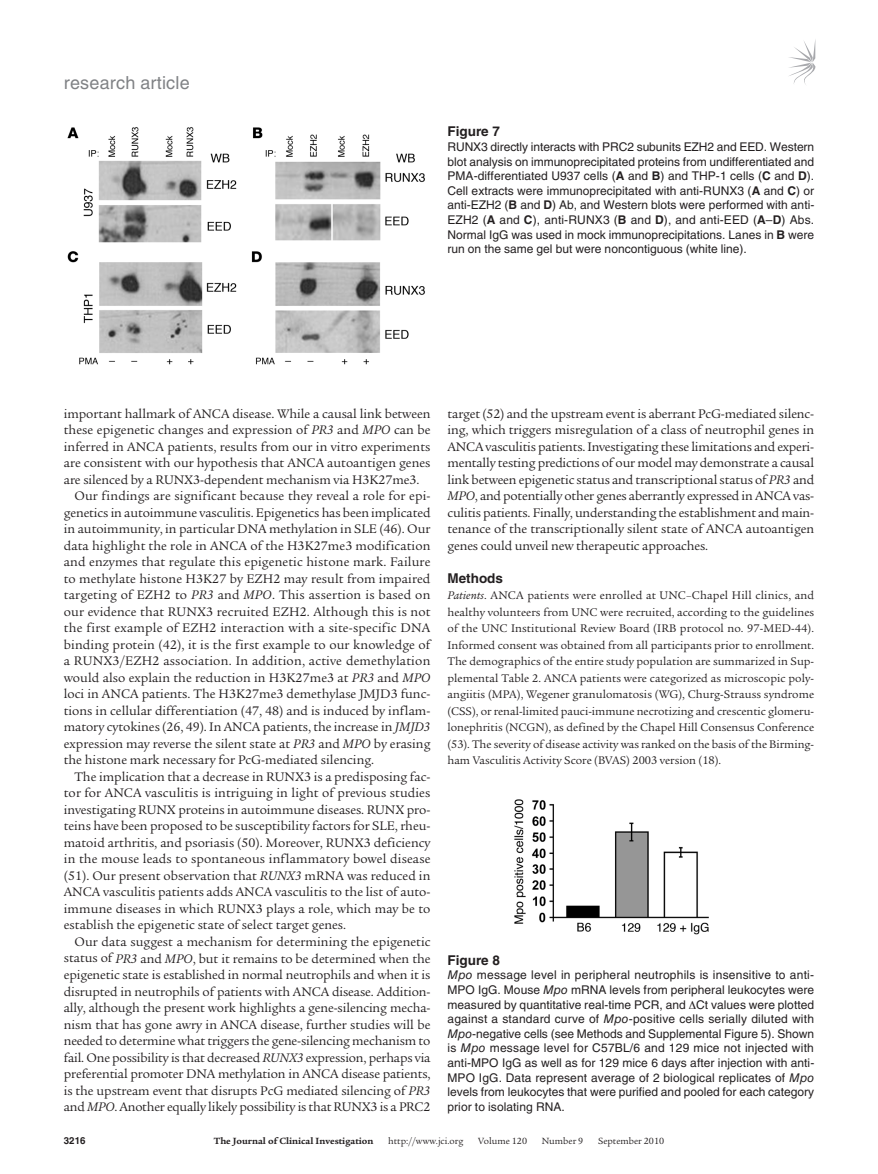
<style>
.page{position:relative;width:878px;height:1174px;background:#fff}
.page>*{position:absolute;margin:0;border:0;box-sizing:border-box;transform-origin:0 0}
.t1{font:18px "Helvetica LT Std";letter-spacing:.01em;color:#808285}
.t2{font:13.5px/16.5px "Legacy Serif Std";color:#231f20;text-align:justify}
.t3{font:700 13.5px "Helvetica LT Std";color:#231f20}
.t4{font:12px/14.7px "Helvetica LT Std";color:#231f20;text-align:justify}
.t5{font:12px/16.5px "Legacy Serif Std";color:#231f20;text-align:justify}
.t6{font:9.75px "Legacy Serif Std";color:#231f20}
.t7{font:700 9.75px "Legacy Serif Std";color:#231f20}
.t8{font:700 9.75px "Helvetica LT Std";color:#231f20}
.s1{font-weight:700}
.s2{font-style:italic}
</style>
<div class="page">
<svg style="left:789px;top:41px;width:26px;height:44px"></svg>
<img style="left:67px;top:127px;width:358px;height:238px">
<img style="left:514px;top:799px;width:195px;height:136px">
<h1 class="t1" style="left:64px;top:72px;width:127px">research article</h1>
<p class="t3" style="left:447px;top:123px;width:54px">Figure 7</p>
<p class="t4" style="left:447px;top:139px;width:368px">RUNX3 directly interacts with PRC2 subunits EZH2 and EED. Western blot analysis on immunoprecipitated proteins from undifferentiated and PMA-differentiated U937 cells (<span class="s1">A</span> and <span class="s1">B</span>) and THP-1 cells (<span class="s1">C</span> and <span class="s1">D</span>).<br>Cell extracts were immunoprecipitated with anti-RUNX3 (<span class="s1">A</span> and <span class="s1">C</span>) or anti-EZH2 (<span class="s1">B</span> and <span class="s1">D</span>) Ab, and Western blots were performed with anti-EZH2 (<span class="s1">A</span> and <span class="s1">C</span>), anti-RUNX3 (<span class="s1">B</span> and <span class="s1">D</span>), and anti-EED (<span class="s1">A</span>–<span class="s1">D</span>) Abs.<br>Normal IgG was used in mock immunoprecipitations. Lanes in <span class="s1">B</span> were run on the same gel but were noncontiguous (white line).</p>
<p class="t2" style="left:64px;top:405px;width:368px">important hallmark of ANCA disease. While a causal link between</p>
<p class="t2" style="left:64px;top:422px;width:368px">these epigenetic changes and expression of <span class="s2">PR3</span> and <span class="s2">MPO</span> can be</p>
<p class="t2" style="left:64px;top:438px;width:368px">inferred in ANCA patients, results from our in vitro experiments</p>
<p class="t2" style="left:64px;top:455px;width:368px">are consistent with our hypothesis that ANCA autoantigen genes</p>
<p class="t2" style="left:64px;top:471px;width:357px">are silenced by a RUNX3-dependent mechanism via H3K27me3.</p>
<p class="t2" style="left:74px;top:488px;width:357px">Our findings are significant because they reveal a role for epi-</p>
<p class="t2" style="left:64px;top:504px;width:368px">genetics in autoimmune vasculitis. Epigenetics has been implicated</p>
<p class="t2" style="left:64px;top:521px;width:368px">in autoimmunity, in particular DNA methylation in SLE (46). Our</p>
<p class="t2" style="left:64px;top:537px;width:368px">data highlight the role in ANCA of the H3K27me3 modification</p>
<p class="t2" style="left:64px;top:554px;width:368px">and enzymes that regulate this epigenetic histone mark. Failure</p>
<p class="t2" style="left:64px;top:570px;width:368px">to methylate histone H3K27 by EZH2 may result from impaired</p>
<p class="t2" style="left:64px;top:587px;width:368px">targeting of EZH2 to <span class="s2">PR3</span> and <span class="s2">MPO</span>. This assertion is based on</p>
<p class="t2" style="left:64px;top:603px;width:368px">our evidence that RUNX3 recruited EZH2. Although this is not</p>
<p class="t2" style="left:64px;top:620px;width:368px">the first example of EZH2 interaction with a site-specific DNA</p>
<p class="t2" style="left:64px;top:636px;width:368px">binding protein (42), it is the first example to our knowledge of</p>
<p class="t2" style="left:64px;top:653px;width:368px">a RUNX3/EZH2 association. In addition, active demethylation</p>
<p class="t2" style="left:64px;top:669px;width:368px">would also explain the reduction in H3K27me3 at <span class="s2">PR3</span> and <span class="s2">MPO</span></p>
<p class="t2" style="left:64px;top:686px;width:368px">loci in ANCA patients. The H3K27me3 demethylase JMJD3 func-</p>
<p class="t2" style="left:64px;top:702px;width:368px">tions in cellular differentiation (47, 48) and is induced by inflam-</p>
<p class="t2" style="left:64px;top:719px;width:368px">matory cytokines (26, 49). In ANCA patients, the increase in <span class="s2">JMJD3</span></p>
<p class="t2" style="left:64px;top:735px;width:368px">expression may reverse the silent state at <span class="s2">PR3</span> and <span class="s2">MPO</span> by erasing</p>
<p class="t2" style="left:64px;top:752px;width:312px">the histone mark necessary for PcG-mediated silencing.</p>
<p class="t2" style="left:74px;top:768px;width:357px">The implication that a decrease in RUNX3 is a predisposing fac-</p>
<p class="t2" style="left:64px;top:785px;width:368px">tor for ANCA vasculitis is intriguing in light of previous studies</p>
<p class="t2" style="left:64px;top:801px;width:368px">investigating RUNX proteins in autoimmune diseases. RUNX pro-</p>
<p class="t2" style="left:64px;top:818px;width:368px">teins have been proposed to be susceptibility factors for SLE, rheu-</p>
<p class="t2" style="left:64px;top:834px;width:368px">matoid arthritis, and psoriasis (50). Moreover, RUNX3 deficiency</p>
<p class="t2" style="left:64px;top:851px;width:368px">in the mouse leads to spontaneous inflammatory bowel disease</p>
<p class="t2" style="left:64px;top:867px;width:368px">(51). Our present observation that <span class="s2">RUNX3</span> mRNA was reduced in</p>
<p class="t2" style="left:64px;top:884px;width:368px">ANCA vasculitis patients adds ANCA vasculitis to the list of auto-</p>
<p class="t2" style="left:64px;top:900px;width:368px">immune diseases in which RUNX3 plays a role, which may be to</p>
<p class="t2" style="left:64px;top:917px;width:284px">establish the epigenetic state of select target genes.</p>
<p class="t2" style="left:74px;top:933px;width:357px">Our data suggest a mechanism for determining the epigenetic</p>
<p class="t2" style="left:64px;top:950px;width:368px">status of <span class="s2">PR3</span> and <span class="s2">MPO</span>, but it remains to be determined when the</p>
<p class="t2" style="left:64px;top:966px;width:368px">epigenetic state is established in normal neutrophils and when it is</p>
<p class="t2" style="left:64px;top:983px;width:368px">disrupted in neutrophils of patients with ANCA disease. Addition-</p>
<p class="t2" style="left:64px;top:999px;width:368px">ally, although the present work highlights a gene-silencing mecha-</p>
<p class="t2" style="left:64px;top:1016px;width:368px">nism that has gone awry in ANCA disease, further studies will be</p>
<p class="t2" style="left:64px;top:1032px;width:368px">needed to determine what triggers the gene-silencing mechanism to</p>
<p class="t2" style="left:64px;top:1049px;width:368px">fail. One possibility is that decreased <span class="s2">RUNX3</span> expression, perhaps via</p>
<p class="t2" style="left:64px;top:1065px;width:368px">preferential promoter DNA methylation in ANCA disease patients,</p>
<p class="t2" style="left:64px;top:1082px;width:368px">is the upstream event that disrupts PcG mediated silencing of <span class="s2">PR3</span></p>
<p class="t2" style="left:64px;top:1098px;width:368px">and <span class="s2">MPO</span>. Another equally likely possibility is that RUNX3 is a PRC2</p>
<p class="t2" style="left:447px;top:405px;width:368px">target (52) and the upstream event is aberrant PcG-mediated silenc&shy;ing, which triggers misregulation of a class of neutrophil genes in ANCA vasculitis patients. Investigating these limitations and experi&shy;mentally testing predictions of our model may demonstrate a causal link between epigenetic status and transcriptional status of <span class="s2">PR3</span> and <span class="s2">MPO</span>, and potentially other genes aberrantly expressed in ANCA vas&shy;culitis patients. Finally, understanding the establishment and main&shy;tenance of the transcriptionally silent state of ANCA autoantigen genes could unveil new therapeutic approaches.</p>
<p class="t3" style="left:447px;top:570px;width:57px">Methods</p>
<p class="t5" style="left:447px;top:587px;width:368px"><span class="s2">Patients</span>. ANCA patients were enrolled at UNC–Chapel Hill clinics, and healthy volunteers from UNC were recruited, according to the guidelines of the UNC Institutional Review Board (IRB protocol no. 97-MED-44).<br>Informed consent was obtained from all participants prior to enrollment.<br>The demographics of the entire study population are summarized in Sup&shy;plemental Table 2. ANCA patients were categorized as microscopic poly&shy;angiitis (MPA), Wegener granulomatosis (WG), Churg-Strauss syndrome (CSS), or renal-limited pauci-immune necrotizing and crescentic glomeru&shy;lonephritis (NCGN), as defined by the Chapel Hill Consensus Conference (53). The severity of disease activity was ranked on the basis of the Birming&shy;ham Vasculitis Activity Score (BVAS) 2003 version (18).</p>
<p class="t3" style="left:447px;top:951px;width:54px">Figure 8</p>
<p class="t4" style="left:447px;top:967px;width:368px"><span class="s2">Mpo</span> message level in peripheral neutrophils is insensitive to anti-MPO IgG. Mouse <span class="s2">Mpo</span> mRNA levels from peripheral leukocytes were measured by quantitative real-time PCR, and Ct values were plotted against a standard curve of <span class="s2">Mpo</span>-positive cells serially diluted with <span class="s2">Mpo</span>-negative cells (see Methods and Supplemental Figure 5). Shown is <span class="s2">Mpo</span> message level for C57BL/6 and 129 mice not injected with anti-MPO IgG as well as for 129 mice 6 days after injection with anti-MPO IgG. Data represent average of 2 biological replicates of <span class="s2">Mpo </span>levels from leukocytes that were purified and pooled for each category prior to isolating RNA.</p>
<p class="t8" style="left:64px;top:1134px;width:23px">3216</p>
<p class="t7" style="left:214px;top:1135px;width:161px">The Journal of Clinical Investigation</p>
<p class="t6" style="left:388px;top:1135px;width:77px">http://www.jci.org</p>
<p class="t6" style="left:478px;top:1135px;width:50px">Volume 120</p>
<p class="t6" style="left:542px;top:1135px;width:43px">Number 9</p>
<p class="t6" style="left:598px;top:1135px;width:68px">September 2010</p>
</div>
